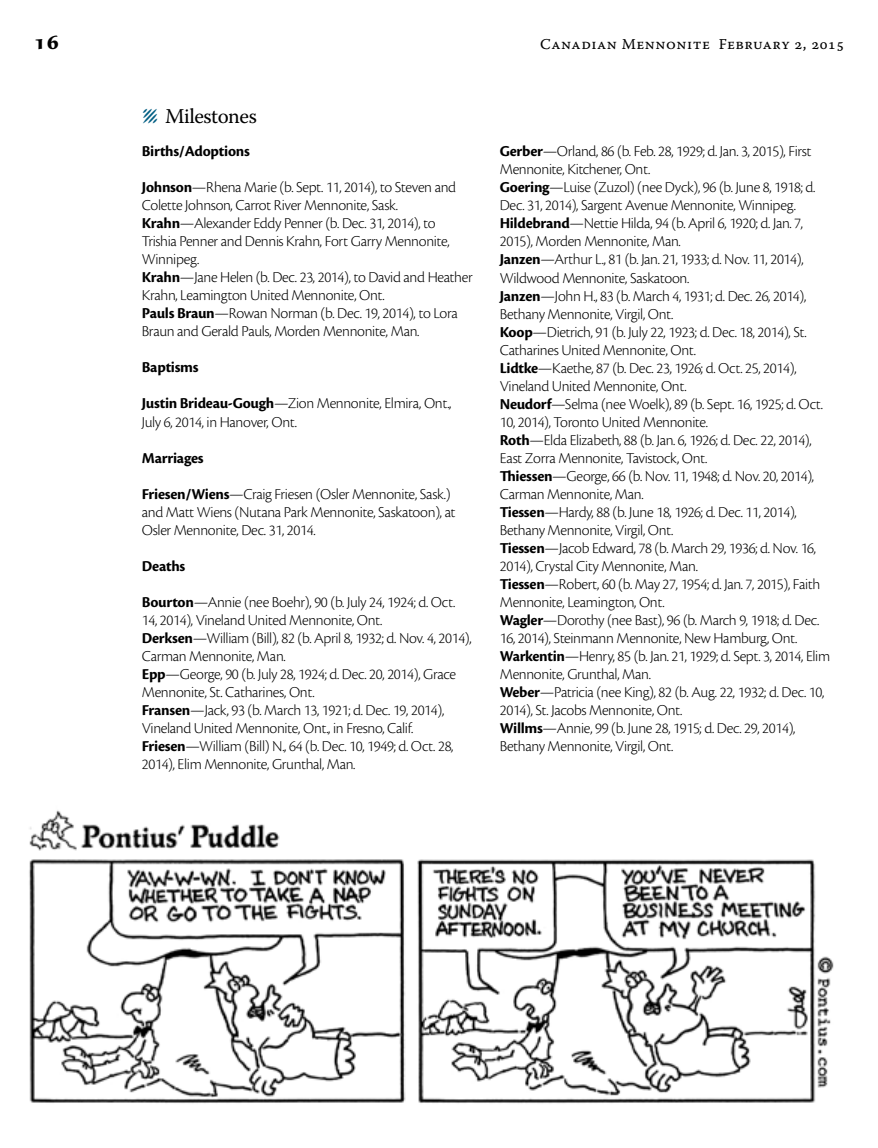
<style>
.page{position:relative;width:878px;height:1148px;background:#fff}
.page>*{position:absolute;margin:0;border:0;box-sizing:border-box;transform-origin:0 0}
.t1{font:21px "Warnock Pro";letter-spacing:-.02em;color:#000}
.t2{font:700 21px "Sava Pro";color:#000}
.t3{font:300 15.75px/18px "Cronos Pro";letter-spacing:-.02em;color:#000}
.t4{font:700 15.75px "Cronos Pro";letter-spacing:-.025em;color:#000}
.t5{font:15px "Warnock Pro Capt";letter-spacing:.035em;color:#000}
.s1{font-size:30px;color:#005e83}
.s2{font-weight:700}
</style>
<div class="page">
<img style="left:29px;top:810px;width:805px;height:294px">
<h1 class="t2" style="left:34px;top:28px;width:27px">16</h1>
<p class="t5" style="left:540px;top:35px;width:305px">Canadian Mennonite February 2, 2015</p>
<h1 class="t1" style="left:142px;top:104px;width:116px"><span class="s1">Λ</span> Milestones</h1>
<p class="t4" style="left:142px;top:142px;width:109px">Births/Adoptions</p>
<p class="t3" style="left:142px;top:178px;width:332px"><span class="s2">Johnson</span>—Rhena Marie (b. Sept. 11, 2014), to Steven and Colette Johnson, Carrot River Mennonite, Sask.<br><span class="s2">Krahn</span>—Alexander Eddy Penner (b. Dec. 31, 2014), to Trishia Penner and Dennis Krahn, Fort Garry Mennonite, Winnipeg.<br><span class="s2">Krahn</span>—Jane Helen (b. Dec. 23, 2014), to David and Heather Krahn, Leamington United Mennonite, Ont.<br><span class="s2">Pauls Braun</span>—Rowan Norman (b. Dec. 19, 2014), to Lora Braun and Gerald Pauls, Morden Mennonite, Man.</p>
<p class="t4" style="left:142px;top:358px;width:58px">Baptisms</p>
<p class="t3" style="left:142px;top:394px;width:311px"><span class="s2">Justin Brideau-Gough</span>—Zion Mennonite, Elmira, Ont.,<br>July 6, 2014, in Hanover, Ont.</p>
<p class="t4" style="left:142px;top:448px;width:63px">Marriages</p>
<p class="t3" style="left:142px;top:484px;width:315px"><span class="s2">Friesen/Wiens</span>—Craig Friesen (Osler Mennonite, Sask.) and Matt Wiens (Nutana Park Mennonite, Saskatoon), at<br>Osler Mennonite, Dec. 31, 2014.</p>
<p class="t4" style="left:142px;top:556px;width:45px">Deaths</p>
<p class="t3" style="left:142px;top:592px;width:331px"><span class="s2">Bourton</span>—Annie (nee Boehr), 90 (b. July 24, 1924; d. Oct.<br>14, 2014), Vineland United Mennonite, Ont.<br><span class="s2">Derksen</span>—William (Bill), 82 (b. April 8, 1932; d. Nov. 4, 2014), Carman Mennonite, Man.<br><span class="s2">Epp</span>—George, 90 (b. July 28, 1924; d. Dec. 20, 2014), Grace Mennonite, St. Catharines, Ont.<br><span class="s2">Fransen</span>—Jack, 93 (b. March 13, 1921; d. Dec. 19, 2014), Vineland United Mennonite, Ont., in Fresno, Calif.<br><span class="s2">Friesen</span>—William (Bill) N., 64 (b. Dec. 10, 1949; d. Oct. 28, 2014), Elim Mennonite, Grunthal, Man.</p>
<p class="t3" style="left:499px;top:142px;width:332px"><span class="s2">Gerber</span>—Orland, 86 (b. Feb. 28, 1929; d. Jan. 3, 2015), First Mennonite, Kitchener, Ont.<br><span class="s2">Goering</span>—Luise (Zuzol) (nee Dyck), 96 (b. June 8, 1918; d.<br>Dec. 31, 2014), Sargent Avenue Mennonite, Winnipeg.<br><span class="s2">Hildebrand</span>—Nettie Hilda, 94 (b. April 6, 1920; d. Jan. 7, 2015), Morden Mennonite, Man.<br><span class="s2">Janzen</span>—Arthur L., 81 (b. Jan. 21, 1933; d. Nov. 11, 2014), Wildwood Mennonite, Saskatoon.<br><span class="s2">Janzen</span>—John H., 83 (b. March 4, 1931; d. Dec. 26, 2014), Bethany Mennonite, Virgil, Ont.<br><span class="s2">Koop</span>—Dietrich, 91 (b. July 22, 1923; d. Dec. 18, 2014), St.<br>Catharines United Mennonite, Ont.<br><span class="s2">Lidtke</span>—Kaethe, 87 (b. Dec. 23, 1926; d. Oct. 25, 2014), Vineland United Mennonite, Ont.<br><span class="s2">Neudorf</span>—Selma (nee Woelk), 89 (b. Sept. 16, 1925; d. Oct.<br>10, 2014), Toronto United Mennonite.<br><span class="s2">Roth</span>—Elda Elizabeth, 88 (b. Jan. 6, 1926; d. Dec. 22, 2014), East Zorra Mennonite, Tavistock, Ont.<br><span class="s2">Thiessen</span>—George, 66 (b. Nov. 11, 1948; d. Nov. 20, 2014), Carman Mennonite, Man.<br><span class="s2">Tiessen</span>—Hardy, 88 (b. June 18, 1926; d. Dec. 11, 2014), Bethany Mennonite, Virgil, Ont.<br><span class="s2">Tiessen</span>—Jacob Edward, 78 (b. March 29, 1936; d. Nov. 16, 2014), Crystal City Mennonite, Man.<br><span class="s2">Tiessen</span>—Robert, 60 (b. May 27, 1954; d. Jan. 7, 2015), Faith Mennonite, Leamington, Ont.<br><span class="s2">Wagler</span>—Dorothy (nee Bast), 96 (b. March 9, 1918; d. Dec.<br>16, 2014), Steinmann Mennonite, New Hamburg, Ont.<br><span class="s2">Warkentin</span>—Henry, 85 (b. Jan. 21, 1929; d. Sept. 3, 2014, Elim Mennonite, Grunthal, Man.<br><span class="s2">Weber</span>—Patricia (nee King), 82 (b. Aug. 22, 1932; d. Dec. 10, 2014), St. Jacobs Mennonite, Ont.<br><span class="s2">Willms</span>—Annie, 99 (b. June 28, 1915; d. Dec. 29, 2014), Bethany Mennonite, Virgil, Ont.</p>
</div>
